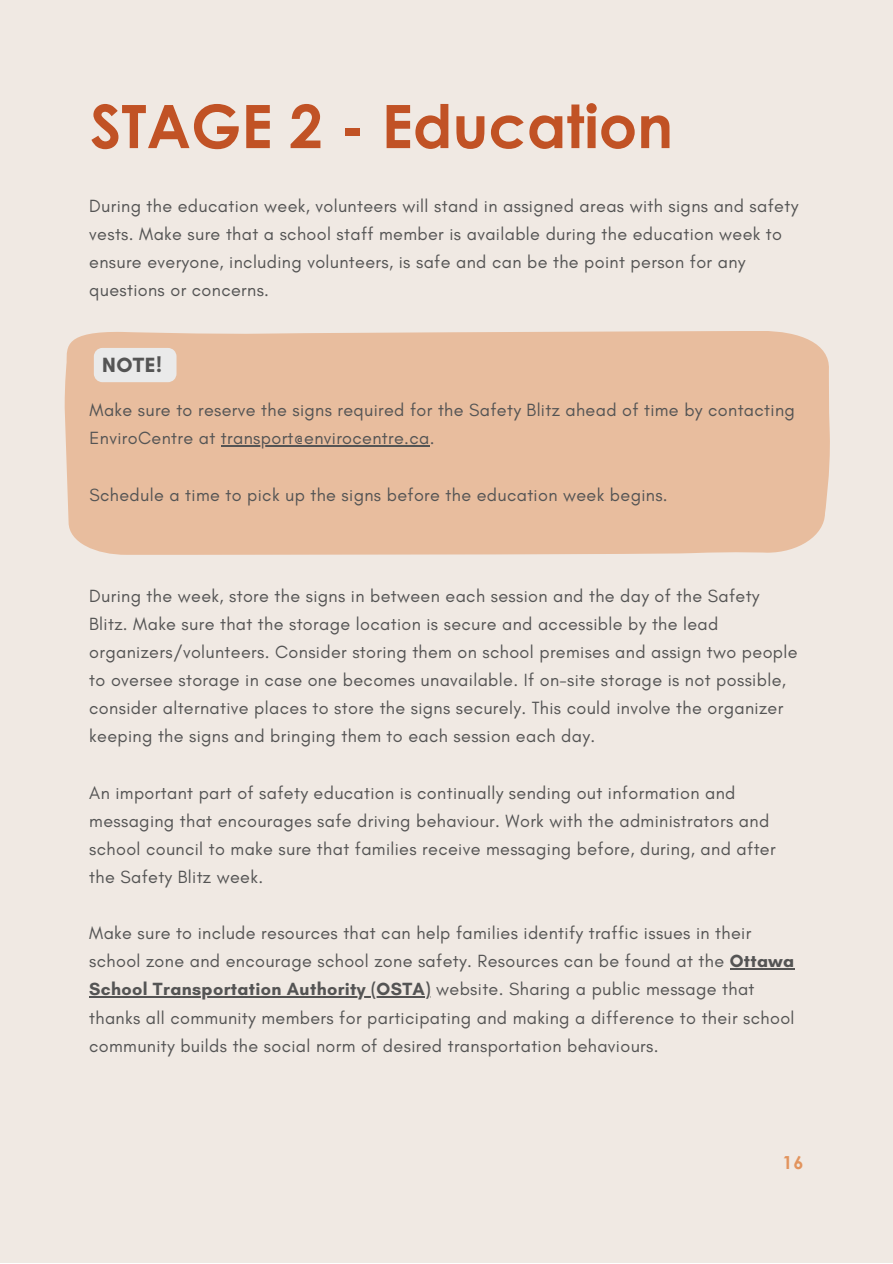
<style>
.page{position:relative;width:893px;height:1264px;background:#fff}
.page>*{position:absolute;margin:0;border:0;box-sizing:border-box;transform-origin:0 0}
.t1{font:700 60px "Century Gothic";color:#c15225}
.t2{font:700 21px "Glacial Indifference";color:#545454}
.t3{font:18px/28px "Glacial Indifference";letter-spacing:.02em;color:#545454}
.t4{font:700 18px "Century Gothic";color:#e2945e}
.s1{font-weight:700}
</style>
<div class="page">
<div style="left:0;top:0;width:892px;height:1262px;background:#f0e9e3"></div>
<hr style="left:729px;top:968px;width:65px;height:1px;background:#545454">
<hr style="left:89px;top:996px;width:342px;height:1px;background:#545454">
<div style="left:65px;top:331px;width:764px;height:224px;background:#e8bd9e"></div>
<hr style="left:221px;top:445px;width:209px;height:1px;background:#545454">
<svg style="left:94px;top:348px;width:82px;height:34px"></svg>
<p class="t1" style="left:90px;top:88px;width:584px">STAGE 2 - Education</p>
<p class="t3" style="left:89px;top:192px;width:710px">During the education week, volunteers will stand in assigned areas with signs and safety vests. Make sure that a school staff member is available during the education week to ensure everyone, including volunteers, is safe and can be the point person for any questions or concerns.</p>
<p class="t2" style="left:102px;top:352px;width:61px">NOTE!</p>
<p class="t3" style="left:90px;top:396px;width:706px">Make sure to reserve the signs required for the Safety Blitz ahead of time by contacting<br>EnviroCentre at transport@envirocentre.ca.</p>
<p class="t3" style="left:90px;top:480px;width:579px">Schedule a time to pick up the signs before the education week begins.</p>
<p class="t3" style="left:89px;top:581px;width:709px">During the week, store the signs in between each session and the day of the Safety Blitz. Make sure that the storage location is secure and accessible by the lead organizers/volunteers. Consider storing them on school premises and assign two people to oversee storage in case one becomes unavailable. If on-site storage is not possible, consider alternative places to store the signs securely. This could involve the organizer keeping the signs and bringing them to each session each day.</p>
<p class="t3" style="left:89px;top:778px;width:688px">An important part of safety education is continually sending out information and messaging that encourages safe driving behaviour. Work with the administrators and school council to make sure that families receive messaging before, during, and after the Safety Blitz week.</p>
<p class="t3" style="left:89px;top:918px;width:706px">Make sure to include resources that can help families identify traffic issues in their school zone and encourage school zone safety. Resources can be found at the <span class="s1">Ottawa School Transportation Authority (OSTA)</span> website. Sharing a public message that thanks all community members for participating and making a difference to their school community builds the social norm of desired transportation behaviours.</p>
<p class="t4" style="left:782px;top:1151px;width:23px">16</p>
</div>
